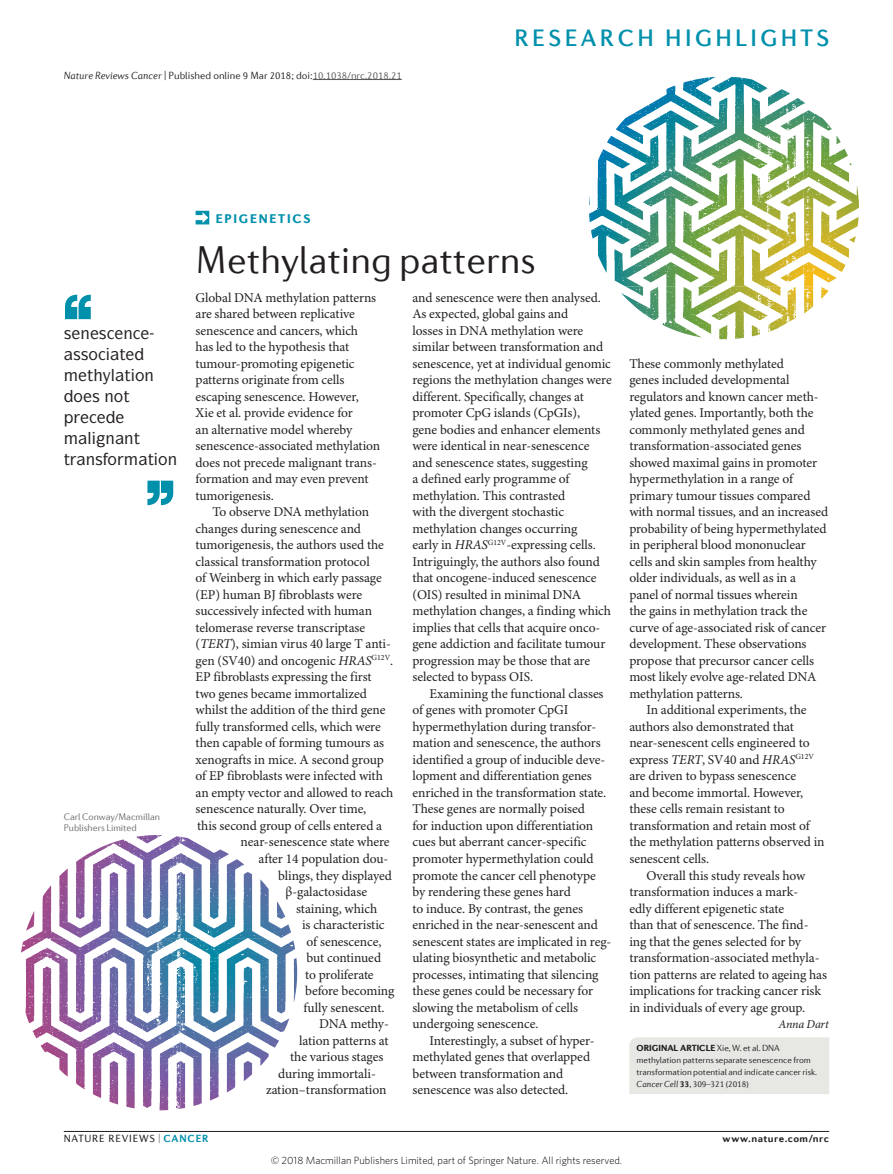
<style>
.page{position:relative;width:893px;height:1174px;background:#fff}
.page>*{position:absolute;margin:0;border:0;box-sizing:border-box;transform-origin:0 0}
.Title{font:300 39px "Diverda Sans Com";color:#231f20}
.t1{font:500 24px "Diverda Sans Com";letter-spacing:.14em;color:#0090ab}
.Pull_quote{font:500 16.5px "ITC Symbol Std";color:#231f20}
.Body_text{font:13.5px/16.5px "Minion Pro";letter-spacing:-.005em;color:#231f20}
.Body_first{font:13.5px/16.5px "Minion Pro";letter-spacing:-.005em;color:#231f20}
.Strapline{font:900 12.75px "Diverda Sans Com";letter-spacing:.14em;color:#0090ab}
.Author{font:italic 12px "Minion Pro";letter-spacing:-.015em;color:#231f20}
.t2{font:300 10.5px "Whitney";color:#000}
.AOP_line{font:300 10.5px "Diverda Sans Com";color:#231f20}
.t3{font:10.5px "Diverda Sans Com";letter-spacing:.075em;color:#231f20}
.t4{font:700 10.5px "Diverda Sans Com";letter-spacing:.045em;color:#231f20}
.Credit_line{font:300 9.75px/11.2px "Diverda Sans Com";letter-spacing:-.005em;color:#6c6d70}
.Info_box_text{font:300 9px/12px "Diverda Sans Com";letter-spacing:-.005em;color:#231f20}
.s1{font-style:italic}
.s2{color:#57585a}
.s3{font-weight:900}
.s4{font-weight:700}
.s5{font-weight:700;color:#0090ab}
</style>
<div class="page">
<hr style="left:64px;top:1131px;width:765px;height:1px;background:#231f20">
<svg style="left:589px;top:77px;width:270px;height:262px"></svg>
<svg style="left:21px;top:835px;width:274px;height:275px"></svg>
<svg style="left:147px;top:480px;width:26px;height:25px"></svg>
<svg style="left:65px;top:295px;width:26px;height:24px"></svg>
<svg style="left:196px;top:211px;width:13px;height:13px"></svg>
<div style="left:629px;top:1037px;width:200px;height:57px;background:#e7e7e3"></div>
<hr style="left:313px;top:79px;width:89px;height:1px;background:#57585a">
<p class="AOP_line" style="left:64px;top:69px;width:339px"><span class="s1">Nature Reviews Cancer</span> | Published online 9 Mar 2018; doi:<span class="s2">10.1038/nrc.2018.21</span></p>
<h2 class="t1" style="left:514px;top:24px;width:316px">RESEARCH HIGHLIGHTS</h2>
<p class="Pull_quote" style="left:64px;top:322px;width:71px">▲■▲ ■</p>
<p class="Pull_quote" style="left:73px;top:343px;width:26px">▲▲□</p>
<p class="Pull_quote" style="left:87px;top:364px;width:68px">▼ ●▼□■</p>
<p class="Pull_quote" style="left:74px;top:385px;width:57px">□ ▲ ■□▼</p>
<p class="Pull_quote" style="left:87px;top:427px;width:54px">● ■■▼</p>
<p class="Pull_quote" style="left:64px;top:448px;width:55px">▼ ■▲□</p>
<p class="Pull_quote" style="left:148px;top:448px;width:31px">▼□■</p>
<p class="Credit_line" style="left:64px;top:810px;width:98px">Carl Conway/Macmillan<br>Publishers Limited</p>
<p class="Strapline" style="left:216px;top:211px;width:96px">EPIGENETICS</p>
<p class="Title" style="left:196px;top:238px;width:342px">Methylating patterns</p>
<p class="Body_first" style="left:196px;top:290px;width:186px">Global DNA methylation patterns are shared between replicative senescence and cancers, which<br>has led to the hypothesis that tumour-promoting epigenetic patterns originate from cells escaping senescence. However,<br>Xie et al. provide evidence for<br>an alternative model whereby senescence-associated methylation does not precede malignant trans&shy;formation and may even prevent tumorigenesis.</p>
<p class="Body_text" style="left:213px;top:504px;width:158px">To observe DNA methylation</p>
<p class="Body_text" style="left:196px;top:521px;width:167px">changes during senescence and</p>
<p class="Body_text" style="left:196px;top:537px;width:190px">tumorigenesis, the authors used the</p>
<p class="Body_text" style="left:196px;top:554px;width:176px">classical transformation protocol</p>
<p class="Body_text" style="left:196px;top:570px;width:188px">of Weinberg in which early passage</p>
<p class="Body_text" style="left:196px;top:587px;width:168px">(EP) human BJ fibroblasts were</p>
<p class="Body_text" style="left:196px;top:603px;width:178px">successively infected with human</p>
<p class="Body_text" style="left:196px;top:620px;width:171px">telomerase reverse transcriptase</p>
<p class="Body_text" style="left:196px;top:636px;width:197px">(<span class="s1">TERT</span>), simian virus 40 large T anti-</p>
<p class="Body_text" style="left:196px;top:653px;width:199px">gen (SV40) and oncogenic <span class="s1">HRAS</span><sup>G12V</sup>.</p>
<p class="Body_text" style="left:196px;top:669px;width:178px">EP fibroblasts expressing the first</p>
<p class="Body_text" style="left:196px;top:686px;width:173px">two genes became immortalized</p>
<p class="Body_text" style="left:196px;top:702px;width:192px">whilst the addition of the third gene</p>
<p class="Body_text" style="left:196px;top:719px;width:187px">fully transformed cells, which were</p>
<p class="Body_text" style="left:196px;top:735px;width:190px">then capable of forming tumours as</p>
<p class="Body_text" style="left:196px;top:752px;width:190px">xenografts in mice. A second group</p>
<p class="Body_text" style="left:196px;top:768px;width:189px">of EP fibroblasts were infected with</p>
<p class="Body_text" style="left:196px;top:785px;width:199px">an empty vector and allowed to reach</p>
<p class="Body_text" style="left:196px;top:801px;width:172px">senescence naturally. Over time,</p>
<p class="Body_text" style="left:197px;top:818px;width:187px">this second group of cells entered a</p>
<p class="Body_text" style="left:241px;top:834px;width:150px">near-senescence state where</p>
<p class="Body_text" style="left:259px;top:851px;width:131px">after 14 population dou-</p>
<p class="Body_text" style="left:278px;top:867px;width:115px">blings, they displayed</p>
<p class="Body_text" style="left:286px;top:884px;width:83px">β-galactosidase</p>
<p class="Body_text" style="left:296px;top:900px;width:83px">staining, which</p>
<p class="Body_text" style="left:302px;top:917px;width:84px">is characteristic</p>
<p class="Body_text" style="left:307px;top:933px;width:76px">of senescence,</p>
<p class="Body_text" style="left:307px;top:950px;width:76px">but continued</p>
<p class="Body_text" style="left:305px;top:966px;width:70px">to proliferate</p>
<p class="Body_text" style="left:305px;top:983px;width:91px">before becoming</p>
<p class="Body_text" style="left:304px;top:999px;width:82px">fully senescent.</p>
<p class="Body_text" style="left:319px;top:1016px;width:70px">DNA methy-</p>
<p class="Body_text" style="left:299px;top:1032px;width:91px">lation patterns at</p>
<p class="Body_text" style="left:290px;top:1049px;width:95px">the various stages</p>
<p class="Body_text" style="left:278px;top:1065px;width:99px">during immortali-</p>
<p class="Body_text" style="left:266px;top:1082px;width:122px">zation–transformation</p>
<p class="Body_text" style="left:412px;top:290px;width:201px">and senescence were then analysed.<br>As expected, global gains and<br>losses in DNA methylation were similar between transformation and senescence, yet at individual genomic regions the methylation changes were different. Specifically, changes at promoter CpG islands (CpGIs),<br>gene bodies and enhancer elements were identical in near-senescence and senescence states, suggesting<br>a defined early programme of methylation. This contrasted<br>with the divergent stochastic methylation changes occurring<br>early in <span class="s1">HRAS</span><sup>G12V</sup>-expressing cells.<br>Intriguingly, the authors also found that oncogene-induced senescence (OIS) resulted in minimal DNA methylation changes, a finding which implies that cells that acquire onco&shy;gene addiction and facilitate tumour progression may be those that are selected to bypass OIS.</p>
<p class="Body_text" style="left:412px;top:686px;width:200px;text-indent:17px">Examining the functional classes of genes with promoter CpGI hypermethylation during transfor&shy;mation and senescence, the authors identified a group of inducible deve&shy;lopment and differentiation genes enriched in the transformation state.<br>These genes are normally poised<br>for induction upon differentiation cues but aberrant cancer-specific promoter hypermethylation could promote the cancer cell phenotype by rendering these genes hard<br>to induce. By contrast, the genes enriched in the near-senescent and senescent states are implicated in reg&shy;ulating biosynthetic and metabolic processes, intimating that silencing these genes could be necessary for slowing the metabolism of cells undergoing senescence.</p>
<p class="Body_text" style="left:412px;top:1032px;width:184px;text-indent:17px">Interestingly, a subset of hyper&shy;methylated genes that overlapped between transformation and senescence was also detected.</p>
<p class="Body_text" style="left:629px;top:356px;width:200px">These commonly methylated<br>genes included developmental regulators and known cancer meth&shy;ylated genes. Importantly, both the commonly methylated genes and transformation-associated genes showed maximal gains in promoter hypermethylation in a range of primary tumour tissues compared with normal tissues, and an increased probability of being hypermethylated in peripheral blood mononuclear cells and skin samples from healthy older individuals, as well as in a panel of normal tissues wherein<br>the gains in methylation track the curve of age-associated risk of cancer development. These observations propose that precursor cancer cells most likely evolve age-related DNA methylation patterns.</p>
<p class="Body_text" style="left:629px;top:702px;width:197px;text-indent:17px">In additional experiments, the authors also demonstrated that near-senescent cells engineered to express <span class="s1">TERT</span>, SV40 and <span class="s1">HRAS</span><sup>G12V </sup>are driven to bypass senescence<br>and become immortal. However, these cells remain resistant to transformation and retain most of the methylation patterns observed in senescent cells.</p>
<p class="Body_text" style="left:629px;top:867px;width:199px;text-indent:17px">Overall this study reveals how transformation induces a mark-<br>edly different epigenetic state<br>than that of senescence. The find&shy;ing that the genes selected for by transformation-associated methyla&shy;tion patterns are related to ageing has implications for tracking cancer risk in individuals of every age group.</p>
<p class="Author" style="left:778px;top:1017px;width:52px">Anna Dart</p>
<p class="Info_box_text" style="left:637px;top:1041px;width:182px"><span class="s3">ORIGINAL ARTICLE</span> Xie, W. et al. DNA methylation patterns separate senescence from transformation potential and indicate cancer risk.<br><span class="s1">Cancer Cell</span> <span class="s4">33</span>, 309–321 (2018)</p>
<p class="t3" style="left:64px;top:1132px;width:146px">NATURE REVIEWS | <span class="s5">CANCER</span></p>
<p class="t4" style="left:722px;top:1132px;width:108px">www.nature.com/nrc</p>
<p class="t2" style="left:271px;top:1153px;width:353px">© 2018 Macmillan Publishers Limited, part of Springer Nature. All rights reserved.</p>
</div>
